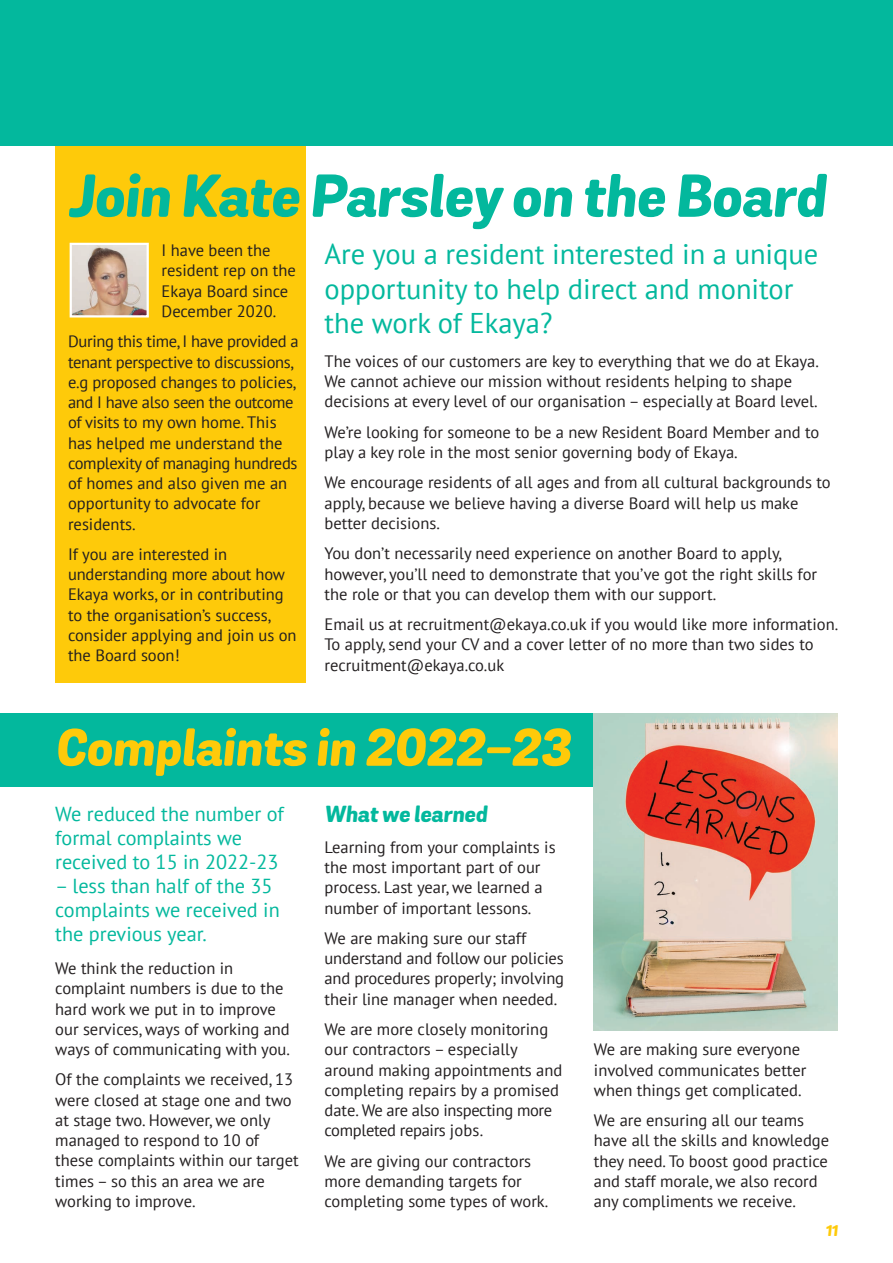
<style>
.page{position:relative;width:893px;height:1263px;background:#fff}
.page>*{position:absolute;margin:0;border:0;box-sizing:border-box;transform-origin:0 0}
.Xhead{font:italic 800 58.5px "Grota Sans Alt Rd";color:#03b89d}
.Heading_large_Grota{font:italic 800 51px "Grota Sans Alt Rd";color:#feca0a}
.Intro_medium{font:28.5px/34.5px "PT Sans";color:#03b89d}
.Xhead-2{font:italic 800 22.5px "Grota Sans Alt Rd";color:#03b89d}
.Body_text{font:20.25px/24px "PT Sans";color:#03b89d}
.Body_text-2{font:16.5px/20.2px "PT Sans";color:#231f20}
.Body_text-3{font:16.5px/20.2px "PT Sans";letter-spacing:-.02em;color:#231f20}
.folio_left{font:italic 800 15px "Grota Sans Alt Rd";color:#feca0a}
</style>
<div class="page">
<div style="left:0;top:713px;width:594px;height:74px;background:#03b89d"></div>
<div style="left:55px;top:140px;width:251px;height:543px;background:#feca0a"></div>
<div style="left:0;top:0;width:893px;height:145px;background:#03b89d"></div>
<img style="left:594px;top:713px;width:244px;height:317px">
<img style="left:73px;top:246px;width:73px;height:68px">
<div style="left:70px;top:243px;width:79px;height:74px;border:2px solid #fff"></div>
<p class="Xhead" style="left:68px;top:160px;width:759px">Join Kate Parsley on the Board</p>
<p class="Body_text-2" style="left:162px;top:240px;width:136px">I have been the resident rep on the<br>Ekaya Board since<br>December 2020.</p>
<p class="Body_text-3" style="left:68px;top:331px;width:232px">During this time, I have provided a tenant perspective to discussions, e.g proposed changes to policies, and I have also seen the outcome of visits to my own home. This has helped me understand the complexity of managing hundreds of homes and also given me an opportunity to advocate for residents.</p>
<p class="Body_text-2" style="left:68px;top:544px;width:230px">If you are interested in understanding more about how<br>Ekaya works, or in contributing to the organisation’s success, consider applying and join us on the Board soon!</p>
<p class="Intro_medium" style="left:325px;top:237px;width:495px">Are you a resident interested in a unique opportunity to help direct and monitor the work of Ekaya?</p>
<p class="Body_text-2" style="left:325px;top:351px;width:496px">The voices of our customers are key to everything that we do at Ekaya.<br>We cannot achieve our mission without residents helping to shape decisions at every level of our organisation – especially at Board level.</p>
<p class="Body_text-2" style="left:325px;top:421px;width:496px">We’re looking for someone to be a new Resident Board Member and to play a key role in the most senior governing body of Ekaya.</p>
<p class="Body_text-2" style="left:325px;top:472px;width:508px">We encourage residents of all ages and from all cultural backgrounds to apply, because we believe having a diverse Board will help us make better decisions.</p>
<p class="Body_text-2" style="left:325px;top:543px;width:494px">You don’t necessarily need experience on another Board to apply, however, you’ll need to demonstrate that you’ve got the right skills for the role or that you can develop them with our support.</p>
<p class="Body_text-2" style="left:325px;top:614px;width:515px">Email us at recruitment@ekaya.co.uk if you would like more information.<br>To apply, send your CV and a cover letter of no more than two sides to recruitment@ekaya.co.uk</p>
<p class="Heading_large_Grota" style="left:55px;top:716px;width:517px">Complaints in 2022-23</p>
<p class="Body_text" style="left:55px;top:801px;width:230px">We reduced the number of formal complaints we received to 15 in 2022-23</p>
<p class="Body_text" style="left:55px;top:873px;width:226px">– less than half of the 35 complaints we received in the previous year.</p>
<p class="Body_text-2" style="left:55px;top:958px;width:236px">We think the reduction in complaint numbers is due to the hard work we put in to improve our services, ways of working and ways of communicating with you.</p>
<p class="Body_text-2" style="left:55px;top:1069px;width:245px">Of the complaints we received, 13 were closed at stage one and two at stage two. However, we only managed to respond to 10 of these complaints within our target times – so this an area we are working to improve.</p>
<p class="Xhead-2" style="left:325px;top:800px;width:164px">What we learned</p>
<p class="Body_text-2" style="left:325px;top:836px;width:233px">Learning from your complaints is the most important part of our process. Last year, we learned a number of important lessons.</p>
<p class="Body_text-2" style="left:325px;top:927px;width:241px">We are making sure our staff understand and follow our policies and procedures properly; involving their line manager when needed.</p>
<p class="Body_text-2" style="left:325px;top:1019px;width:239px">We are more closely monitoring our contractors – especially around making appointments and completing repairs by a promised date. We are also inspecting more completed repairs jobs.</p>
<p class="Body_text-2" style="left:325px;top:1150px;width:225px">We are giving our contractors more demanding targets for completing some types of work.</p>
<p class="Body_text-2" style="left:594px;top:1039px;width:214px">We are making sure everyone involved communicates better when things get complicated.</p>
<p class="Body_text-2" style="left:594px;top:1110px;width:237px">We are ensuring all our teams have all the skills and knowledge they need. To boost good practice and staff morale, we also record any compliments we receive.</p>
<p class="folio_left" style="left:825px;top:1221px;width:14px">11</p>
</div>
